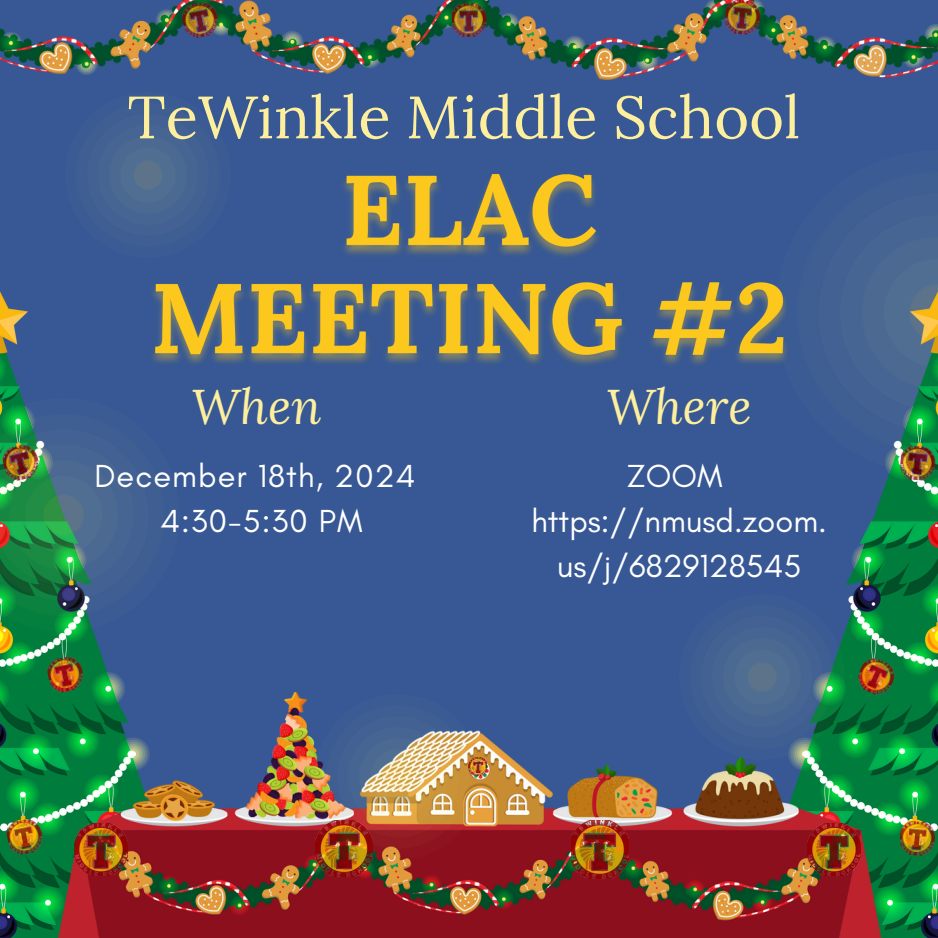
<style>
.page{position:relative;width:938px;height:938px;background:#fff}
.page>*{position:absolute;margin:0;border:0;box-sizing:border-box;transform-origin:0 0}
.t1{font:59.5px "Lora";color:#fdef9e}
.t2{font:italic 48.88px "Lora";color:#fdef9e}
.t3{font:32.5px/45px "Glacial Indifference";color:#fff;text-align:center}
.t4{font:32.5px "Glacial Indifference";letter-spacing:.035em;color:#fff}
</style>
<div class="page">
<div style="left:0;top:0;width:938px;height:937px;background:#375894"></div>
<img style="left:0;top:0;width:938px;height:80px">
<img style="left:0;top:291px;width:125px;height:646px">
<img style="left:0;top:398px;width:149px;height:233px">
<img style="left:87px;top:114px;width:114px;height:121px">
<img style="left:821px;top:194px;width:116px;height:97px">
<img style="left:143px;top:146px;width:638px;height:218px">
<img style="left:724px;top:291px;width:214px;height:646px">
<img style="left:48px;top:692px;width:841px;height:245px">
<img style="left:316px;top:694px;width:165px;height:165px">
<img style="left:316px;top:820px;width:56px;height:56px">
<img style="left:572px;top:820px;width:56px;height:58px">
<img style="left:807px;top:823px;width:53px;height:52px">
<img style="left:75px;top:823px;width:52px;height:52px">
<img style="left:45px;top:654px;width:41px;height:40px">
<img style="left:0;top:442px;width:42px;height:41px">
<img style="left:4px;top:816px;width:41px;height:40px">
<img style="left:853px;top:654px;width:45px;height:45px">
<img style="left:899px;top:445px;width:37px;height:36px">
<img style="left:898px;top:820px;width:38px;height:36px">
<img style="left:180px;top:0;width:41px;height:40px">
<img style="left:451px;top:3px;width:36px;height:34px">
<img style="left:723px;top:0;width:38px;height:36px">
<img style="left:469px;top:757px;width:18px;height:18px">
<img style="left:679px;top:594px;width:165px;height:165px">
<p class="t1" style="left:127px;top:78px;width:674px">TeWinkle Middle School</p>
<p class="t2" style="left:191px;top:374px;width:131px">When</p>
<p class="t4" style="left:94px;top:456px;width:322px">December 18th, 2024</p>
<p class="t3" style="left:160px;top:498px;width:203px">4:30-5:30 PM</p>
<h2 class="t2" style="left:606px;top:374px;width:147px">Where</h2>
<p class="t3" style="left:627px;top:453px;width:97px">ZOOM</p>
<p class="t3" style="left:531px;top:498px;width:297px">https://nmusd.zoom. us/j/6829128545</p>
</div>
